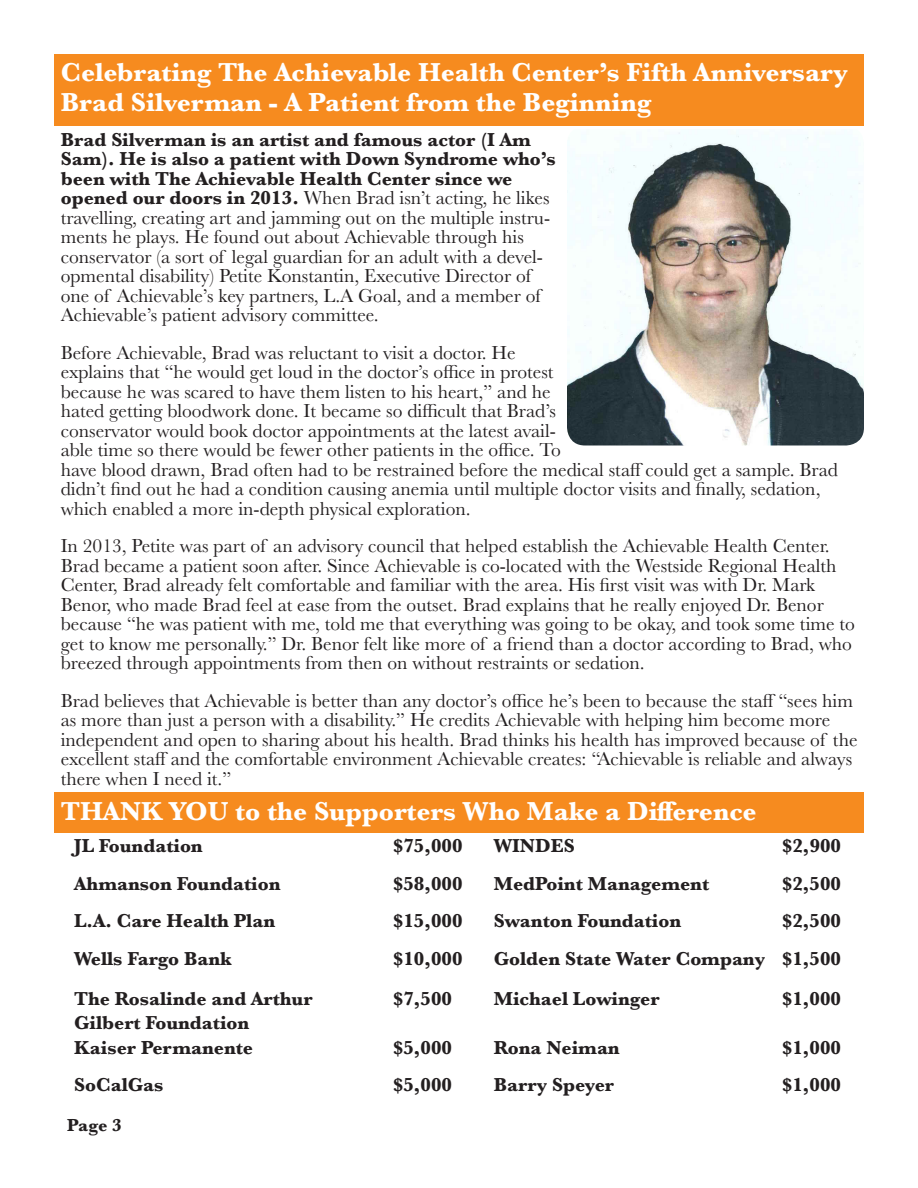
<style>
.page{position:relative;width:918px;height:1188px;background:#fff}
.page>*{position:absolute;margin:0;border:0;box-sizing:border-box;transform-origin:0 0}
.t1{font:700 27px "Baskerville";color:#fff}
.t2{font:19.5px/19.5px "Baskerville";color:#231f20}
.t3{font:700 19.5px/23.4px "Baskerville";color:#231f20}
.t4{font:700 18px "Baskerville";color:#231f20}
.s1{font-weight:700}
</style>
<div class="page">
<div style="left:54px;top:793px;width:810px;height:40px;background:#f68b1f"></div>
<div style="left:54px;top:54px;width:810px;height:72px;background:#f68b1f"></div>
<img style="left:567px;top:130px;width:297px;height:316px">
<p class="t1" style="left:61px;top:54px;width:789px">Celebrating The Achievable Health Center’s Fifth Anniversary</p>
<p class="t1" style="left:61px;top:84px;width:592px">Brad Silverman - A Patient from the Beginning</p>
<p class="t2" style="left:61px;top:130px;width:497px"><span class="s1">Brad Silverman is an artist and famous actor (I Am Sam). He is also a patient with Down Syndrome who’s been with The Achievable Health Center since we opened our doors in 2013.</span> When Brad isn’t acting, he likes travelling, creating art and jamming out on the multiple instru&shy;ments he plays. He found out about Achievable through his conservator (a sort of legal guardian for an adult with a devel&shy;opmental disability) Petite Konstantin, Executive Director of one of Achievable’s key partners, L.A Goal, and a member of Achievable’s patient advisory committee.</p>
<p class="t2" style="left:61px;top:343px;width:779px">Before Achievable, Brad was reluctant to visit a doctor. He<br>explains that “he would get loud in the doctor’s office in protest<br>because he was scared to have them listen to his heart,” and he<br>hated getting bloodwork done. It became so difficult that Brad’s<br>conservator would book doctor appointments at the latest avail-<br>able time so there would be fewer other patients in the office. To<br>have blood drawn, Brad often had to be restrained before the medical staff could get a sample. Brad didn’t find out he had a condition causing anemia until multiple doctor visits and finally, sedation, which enabled a more in-depth physical exploration.</p>
<p class="t2" style="left:61px;top:536px;width:796px">In 2013, Petite was part of an advisory council that helped establish the Achievable Health Center.<br>Brad became a patient soon after. Since Achievable is co-located with the Westside Regional Health Center, Brad already felt comfortable and familiar with the area. His first visit was with Dr. Mark Benor, who made Brad feel at ease from the outset. Brad explains that he really enjoyed Dr. Benor because “he was patient with me, told me that everything was going to be okay, and took some time to get to know me personally.” Dr. Benor felt like more of a friend than a doctor according to Brad, who breezed through appointments from then on without restraints or sedation.</p>
<p class="t2" style="left:61px;top:691px;width:798px">Brad believes that Achievable is better than any doctor’s office he’s been to because the staff “sees him as more than just a person with a disability.” He credits Achievable with helping him become more independent and open to sharing about his health. Brad thinks his health has improved because of the excellent staff and the comfortable environment Achievable creates: “Achievable is reliable and always there when I need it.”</p>
<p class="t1" style="left:61px;top:792px;width:697px">THANK YOU to the Supporters Who Make a Difference</p>
<p class="t3" style="left:74px;top:835px;width:130px">JL Foundation</p>
<p class="t3" style="left:393px;top:835px;width:71px">$75,000</p>
<p class="t3" style="left:494px;top:835px;width:83px">WINDES</p>
<p class="t3" style="left:782px;top:835px;width:60px">$2,900</p>
<p class="t3" style="left:74px;top:872px;width:208px">Ahmanson Foundation</p>
<p class="t3" style="left:393px;top:872px;width:71px">$58,000</p>
<p class="t3" style="left:494px;top:872px;width:217px">MedPoint Management</p>
<p class="t3" style="left:782px;top:872px;width:60px">$2,500</p>
<p class="t3" style="left:74px;top:910px;width:202px">L.A. Care Health Plan</p>
<p class="t3" style="left:393px;top:910px;width:71px">$15,000</p>
<p class="t3" style="left:494px;top:910px;width:189px">Swanton Foundation</p>
<p class="t3" style="left:782px;top:910px;width:60px">$2,500</p>
<p class="t3" style="left:74px;top:947px;width:159px">Wells Fargo Bank</p>
<p class="t3" style="left:393px;top:947px;width:71px">$10,000</p>
<p class="t3" style="left:494px;top:947px;width:273px">Golden State Water Company</p>
<p class="t3" style="left:782px;top:947px;width:60px">$1,500</p>
<p class="t3" style="left:74px;top:988px;width:240px">The Rosalinde and Arthur<br>Gilbert Foundation</p>
<p class="t3" style="left:393px;top:988px;width:60px">$7,500</p>
<p class="t3" style="left:494px;top:988px;width:167px">Michael Lowinger</p>
<p class="t3" style="left:782px;top:988px;width:60px">$1,000</p>
<p class="t3" style="left:74px;top:1036px;width:180px">Kaiser Permanente</p>
<p class="t3" style="left:393px;top:1036px;width:60px">$5,000</p>
<p class="t3" style="left:494px;top:1036px;width:128px">Rona Neiman</p>
<p class="t3" style="left:782px;top:1036px;width:60px">$1,000</p>
<p class="t3" style="left:74px;top:1074px;width:91px">SoCalGas</p>
<p class="t3" style="left:393px;top:1074px;width:60px">$5,000</p>
<p class="t3" style="left:494px;top:1074px;width:122px">Barry Speyer</p>
<p class="t3" style="left:782px;top:1074px;width:60px">$1,000</p>
<p class="t4" style="left:67px;top:1113px;width:56px">Page 3</p>
</div>
